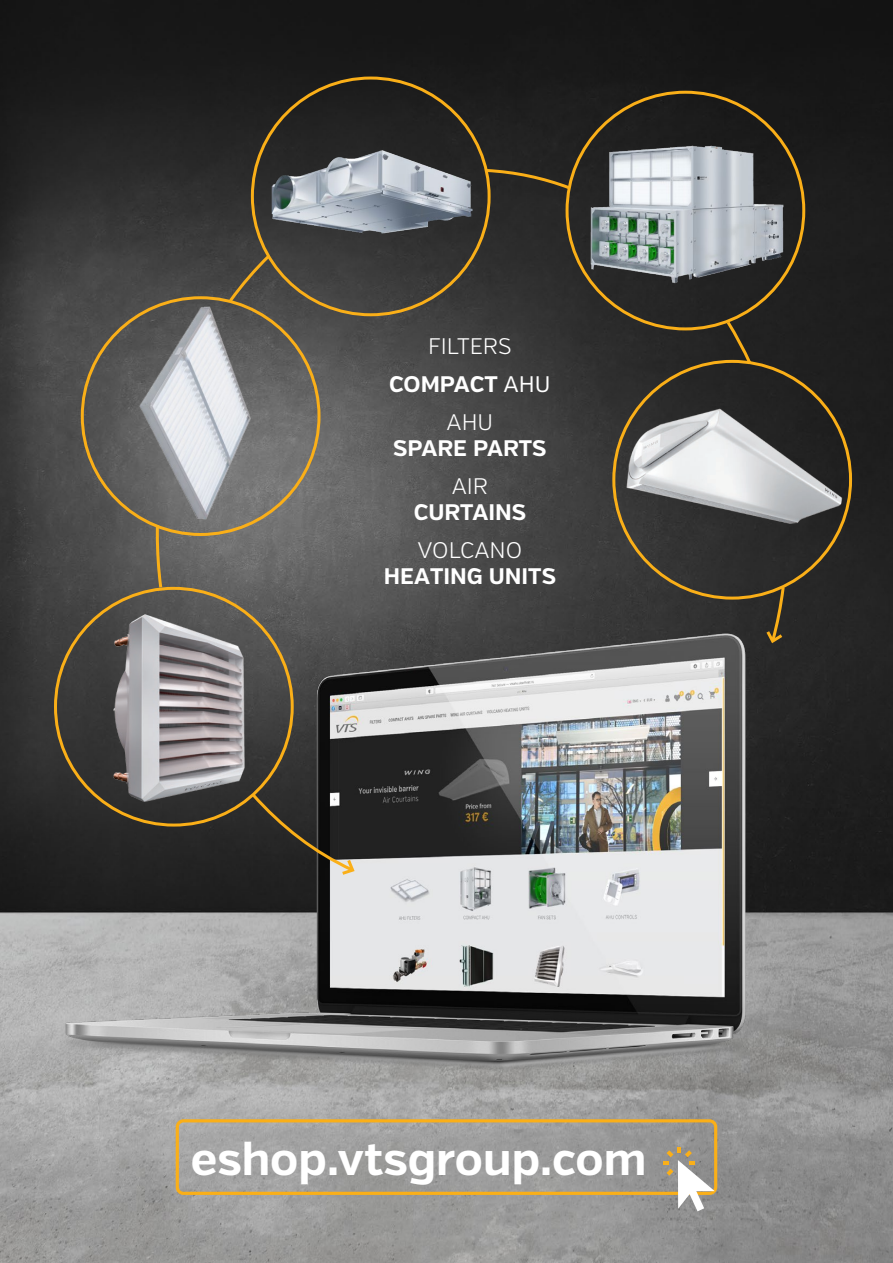
<style>
.page{position:relative;width:893px;height:1263px;background:#fff}
.page>*{position:absolute;margin:0;border:0;box-sizing:border-box;transform-origin:0 0}
.Naglowek_SMALL_yello{font:700 45.6px "Verb";color:#fff}
.Naglowek_SMALL_yello-2{font:700 22.5px/25.5px "Verb";color:#fff;text-align:center}
.Naglowek_SMALL_yello-3{font:300 22.5px "Verb";color:#fff}
.s1{font-weight:400}
.s2{font-weight:300}
</style>
<div class="page">
<img style="left:0;top:0;width:893px;height:919px">
<img style="left:0;top:919px;width:893px;height:344px">
<img style="left:54px;top:580px;width:750px;height:532px">
<div style="left:176px;top:1119px;width:541px;height:76px;border:3px solid #faaf18;border-radius:6px"></div>
<svg style="left:663px;top:1147px;width:52px;height:64px"></svg>
<img style="left:92px;top:602px;width:169px;height:206px">
<img style="left:135px;top:302px;width:123px;height:221px">
<img style="left:258px;top:150px;width:227px;height:92px">
<img style="left:580px;top:116px;width:207px;height:171px">
<img style="left:614px;top:388px;width:236px;height:165px">
<svg style="left:764px;top:584px;width:22px;height:61px"></svg>
<svg style="left:154px;top:522px;width:10px;height:69px"></svg>
<svg style="left:226px;top:252px;width:47px;height:53px;background:#574f40"></svg>
<svg style="left:483px;top:167px;width:90px;height:25px;background:#483c22"></svg>
<svg style="left:724px;top:318px;width:30px;height:50px"></svg>
<svg style="left:248px;top:790px;width:109px;height:87px;background:#38342d"></svg>
<p class="Naglowek_SMALL_yello-3" style="left:428px;top:333px;width:85px">FILTERS</p>
<p class="Naglowek_SMALL_yello-2" style="left:389px;top:372px;width:163px">COMPACT <span class="s1">AHU</span></p>
<p class="Naglowek_SMALL_yello-2" style="left:393px;top:410px;width:155px"><span class="s2">AHU<br></span>SPARE PARTS</p>
<p class="Naglowek_SMALL_yello-2" style="left:414px;top:474px;width:114px"><span class="s2">AIR<br></span>CURTAINS</p>
<p class="Naglowek_SMALL_yello-2" style="left:384px;top:538px;width:173px"><span class="s2">VOLCANO<br></span>HEATING UNITS</p>
<p class="Naglowek_SMALL_yello" style="left:191px;top:1132px;width:457px">eshop.vtsgroup.com</p>
</div>
